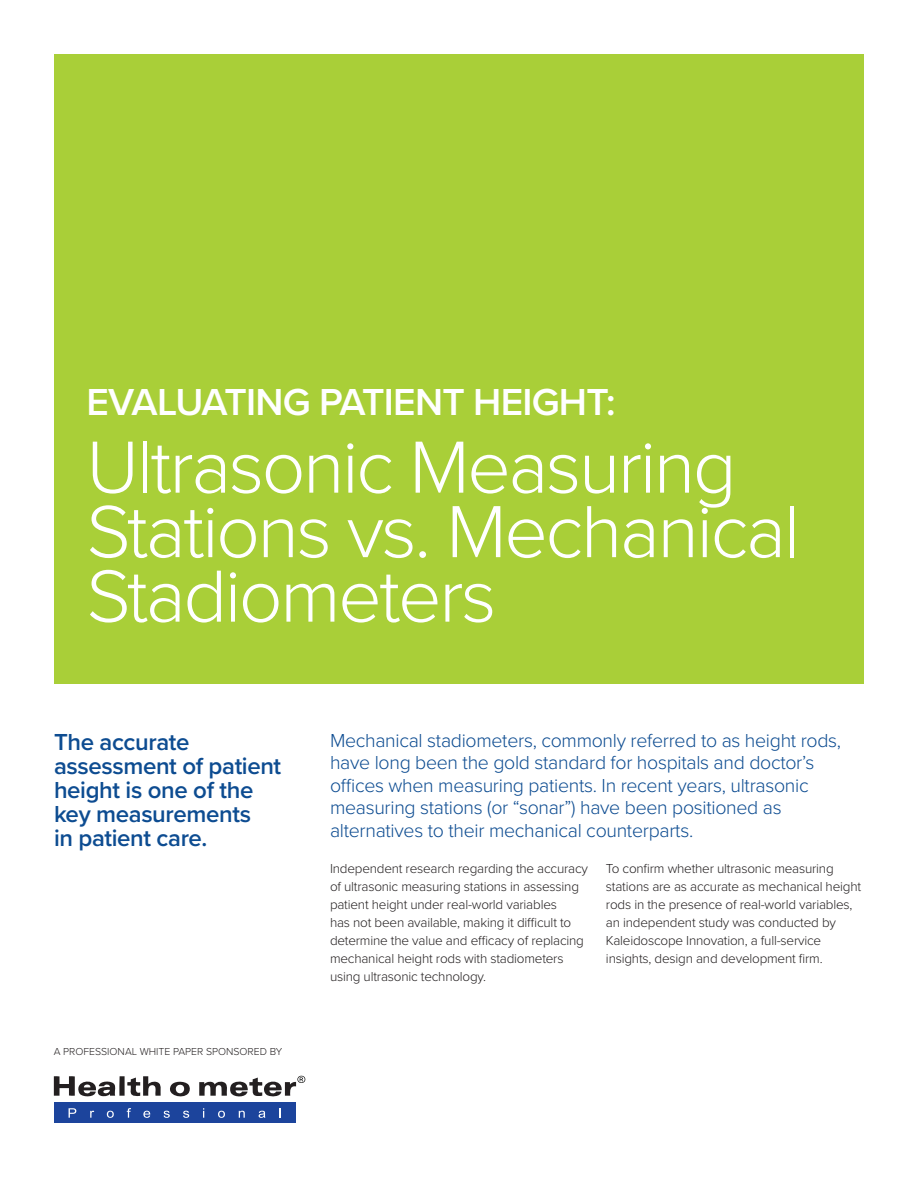
<style>
.page{position:relative;width:918px;height:1188px;background:#fff}
.page>*{position:absolute;margin:0;border:0;box-sizing:border-box;transform-origin:0 0}
.t1{font:300 76.5px/64.5px "Proxima Nova";letter-spacing:-.03em;color:#fff}
.t2{font:600 39px "Proxima Nova";letter-spacing:-.02em;color:#fff}
.t3{font:600 24px/24px "Proxima Nova";letter-spacing:-.015em;color:#0d4c91}
.t4{font:300 19.5px/22.5px "Proxima Nova";letter-spacing:-.015em;color:#0d4c91}
.t5{font:300 13.5px/18px "Proxima Nova";letter-spacing:-.015em;color:#231f20}
.t6{font:300 10.5px "Proxima Nova";color:#231f20}
</style>
<div class="page">
<div style="left:54px;top:54px;width:810px;height:630px;background:#a9cf38"></div>
<svg style="left:54px;top:1076px;width:136px;height:21px"></svg>
<svg style="left:199px;top:1076px;width:106px;height:21px"></svg>
<div style="left:54px;top:1102px;width:242px;height:21px;background:#1c449c"></div>
<svg style="left:69px;top:1108px;width:7px;height:10px"></svg>
<svg style="left:90px;top:1111px;width:4px;height:7px"></svg>
<svg style="left:107px;top:1111px;width:7px;height:7px"></svg>
<svg style="left:127px;top:1108px;width:4px;height:10px"></svg>
<svg style="left:143px;top:1111px;width:7px;height:7px"></svg>
<svg style="left:164px;top:1111px;width:6px;height:7px"></svg>
<svg style="left:183px;top:1111px;width:6px;height:7px"></svg>
<svg style="left:218px;top:1111px;width:7px;height:7px"></svg>
<svg style="left:239px;top:1111px;width:6px;height:7px"></svg>
<svg style="left:259px;top:1111px;width:6px;height:7px"></svg>
<svg style="left:279px;top:1108px;width:2px;height:10px"></svg>
<h2 class="t2" style="left:86px;top:373px;width:531px">EVALUATING PATIENT HEIGHT:</h2>
<h1 class="t1" style="left:86px;top:431px;width:715px">Ultrasonic Measuring<br>Stations vs. Mechanical<br>Stadiometers</h1>
<h3 class="t3" style="left:54px;top:729px;width:229px">The accurate assessment of patient height is one of the key measurements<br>in patient care.</h3>
<p class="t6" style="left:54px;top:1043px;width:230px">A PROFESSIONAL WHITE PAPER SPONSORED BY</p>
<p class="t4" style="left:330px;top:728px;width:513px">Mechanical stadiometers, commonly referred to as height rods, have long been the gold standard for hospitals and doctor’s offices when measuring patients. In recent years, ultrasonic measuring stations (or “sonar”) have been positioned as alternatives to their mechanical counterparts.</p>
<p class="t5" style="left:330px;top:859px;width:259px">Independent research regarding the accuracy of ultrasonic measuring stations in assessing patient height under real-world variables<br>has not been available, making it difficult to determine the value and efficacy of replacing mechanical height rods with stadiometers using ultrasonic technology.</p>
<p class="t5" style="left:606px;top:859px;width:257px">To confirm whether ultrasonic measuring stations are as accurate as mechanical height rods in the presence of real-world variables, an independent study was conducted by Kaleidoscope Innovation, a full-service insights, design and development firm.</p>
</div>
